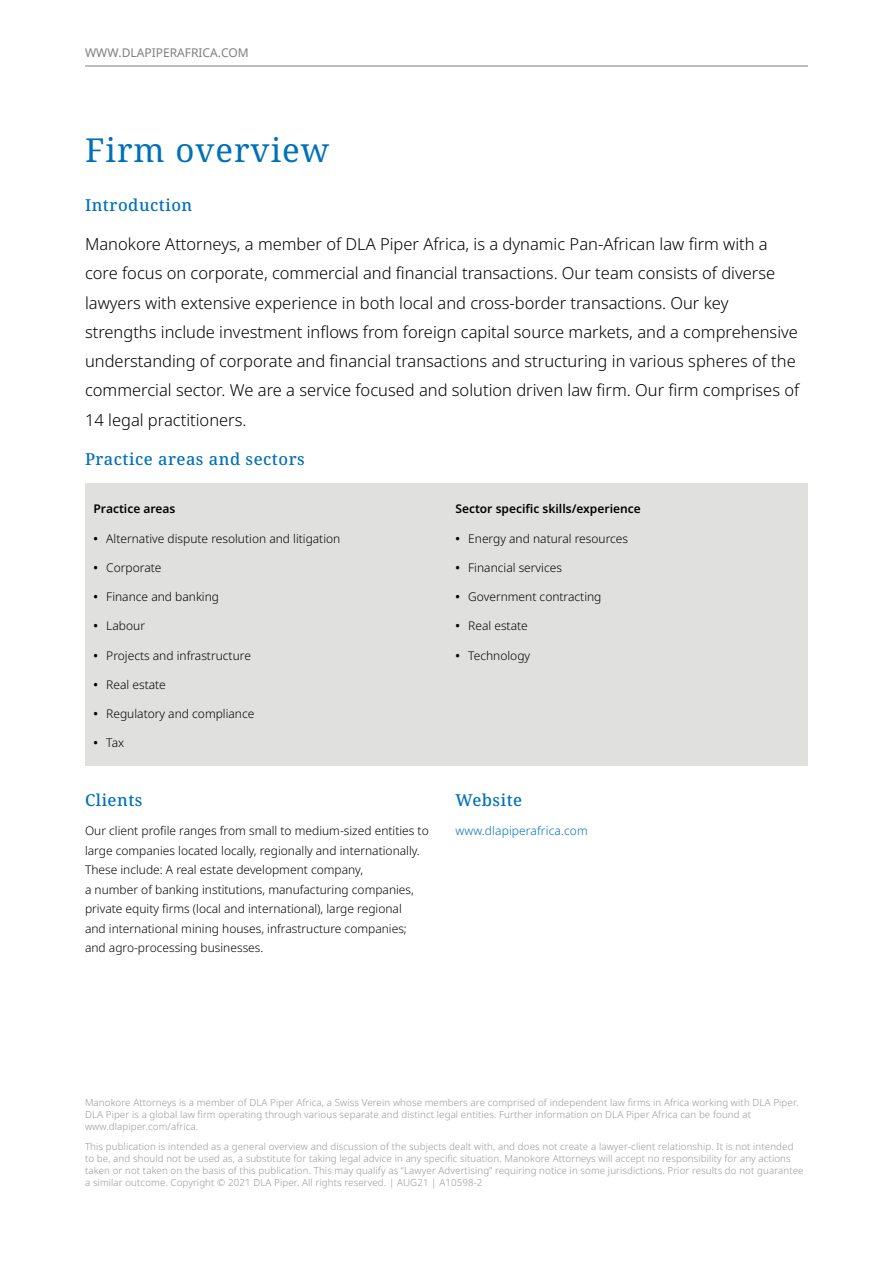
<style>
.page{position:relative;width:893px;height:1263px;background:#fff}
.page>*{position:absolute;margin:0;border:0;box-sizing:border-box;transform-origin:0 0}
.t1{font:33px "Noto Serif";letter-spacing:.03em;color:#0071b9}
.t2{font:300 16.5px/29.2px "Noto Sans";color:#000}
.t3{font:500 16.5px "Noto Serif";letter-spacing:.03em;color:#0071b9}
.t4{font:300 12px/19.5px "Noto Sans";color:#000}
.t5{font:600 12px "Noto Sans";color:#000}
.t6{font:12px "Noto Sans";color:#7e7e7d}
.t7{font:300 12px "Noto Sans";letter-spacing:.01em;color:#0071b9}
.t8{font:300 9.75px/12px "Noto Sans";letter-spacing:.01em;color:#7e7e7d}
.s1{font-weight:600}
</style>
<div class="page">
<hr style="left:85px;top:66px;width:723px;height:1px;background:#7e7e7d">
<div style="left:85px;top:483px;width:723px;height:283px;background:#e0e0df"></div>
<p class="t6" style="left:85px;top:45px;width:165px">WWW.DLAPIPERAFRICA.COM</p>
<h1 class="t1" style="left:85px;top:128px;width:246px">Firm overview</h1>
<h2 class="t3" style="left:85px;top:194px;width:109px">Introduction</h2>
<p class="t2" style="left:85px;top:230px;width:716px">Manokore Attorneys, a member of DLA Piper Africa, is a dynamic Pan-African law firm with a core focus on corporate, commercial and financial transactions. Our team consists of diverse lawyers with extensive experience in both local and cross-border transactions. Our key strengths include investment inflows from foreign capital source markets, and a comprehensive understanding of corporate and financial transactions and structuring in various spheres of the commercial sector. We are a service focused and solution driven law firm. Our firm comprises of 14 legal practitioners.</p>
<h2 class="t3" style="left:85px;top:447px;width:221px">Practice areas and sectors</h2>
<p class="t5" style="left:94px;top:501px;width:83px">Practice areas</p>
<p class="t4" style="left:94px;top:529px;width:248px"><span class="s1">•</span> Alternative dispute resolution and litigation</p>
<p class="t4" style="left:94px;top:558px;width:69px"><span class="s1">•</span> Corporate</p>
<p class="t4" style="left:94px;top:587px;width:127px"><span class="s1">•</span> Finance and banking</p>
<p class="t4" style="left:94px;top:617px;width:53px"><span class="s1">•</span> Labour</p>
<p class="t4" style="left:94px;top:646px;width:159px"><span class="s1">•</span> Projects and infrastructure</p>
<p class="t4" style="left:94px;top:675px;width:74px"><span class="s1">•</span> Real estate</p>
<p class="t4" style="left:94px;top:704px;width:162px"><span class="s1">•</span> Regulatory and compliance</p>
<p class="t4" style="left:94px;top:734px;width:32px"><span class="s1">•</span> Tax</p>
<p class="t5" style="left:455px;top:501px;width:187px">Sector specific skills/experience</p>
<p class="t4" style="left:455px;top:529px;width:174px"><span class="s1">•</span> Energy and natural resources</p>
<p class="t4" style="left:455px;top:558px;width:108px"><span class="s1">•</span> Financial services</p>
<p class="t4" style="left:455px;top:587px;width:147px"><span class="s1">•</span> Government contracting</p>
<p class="t4" style="left:455px;top:617px;width:74px"><span class="s1">•</span> Real estate</p>
<p class="t4" style="left:455px;top:646px;width:76px"><span class="s1">•</span> Technology</p>
<h2 class="t3" style="left:85px;top:788px;width:59px">Clients</h2>
<p class="t4" style="left:85px;top:821px;width:345px">Our client profile ranges from small to medium-sized entities to large companies located locally, regionally and internationally.<br>These include: A real estate development company,<br>a number of banking institutions, manufacturing companies, private equity firms (local and international), large regional<br>and international mining houses, infrastructure companies; and agro-processing businesses.</p>
<h2 class="t3" style="left:455px;top:788px;width:68px">Website</h2>
<p class="t7" style="left:455px;top:822px;width:134px">www.dlapiperafrica.com</p>
<p class="t8" style="left:85px;top:1096px;width:715px">Manokore Attorneys is a member of DLA Piper Africa, a Swiss Verein whose members are comprised of independent law firms in Africa working with DLA Piper.<br>DLA Piper is a global law firm operating through various separate and distinct legal entities. Further information on DLA Piper Africa can be found at www.dlapiper.com/africa.</p>
<p class="t8" style="left:85px;top:1141px;width:720px">This publication is intended as a general overview and discussion of the subjects dealt with, and does not create a lawyer-client relationship. It is not intended to be, and should not be used as, a substitute for taking legal advice in any specific situation. Manokore Attorneys will accept no responsibility for any actions taken or not taken on the basis of this publication. This may qualify as “Lawyer Advertising” requiring notice in some jurisdictions. Prior results do not guarantee a similar outcome. Copyright © 2021 DLA Piper. All rights reserved. | AUG21 | A10598-2</p>
</div>
